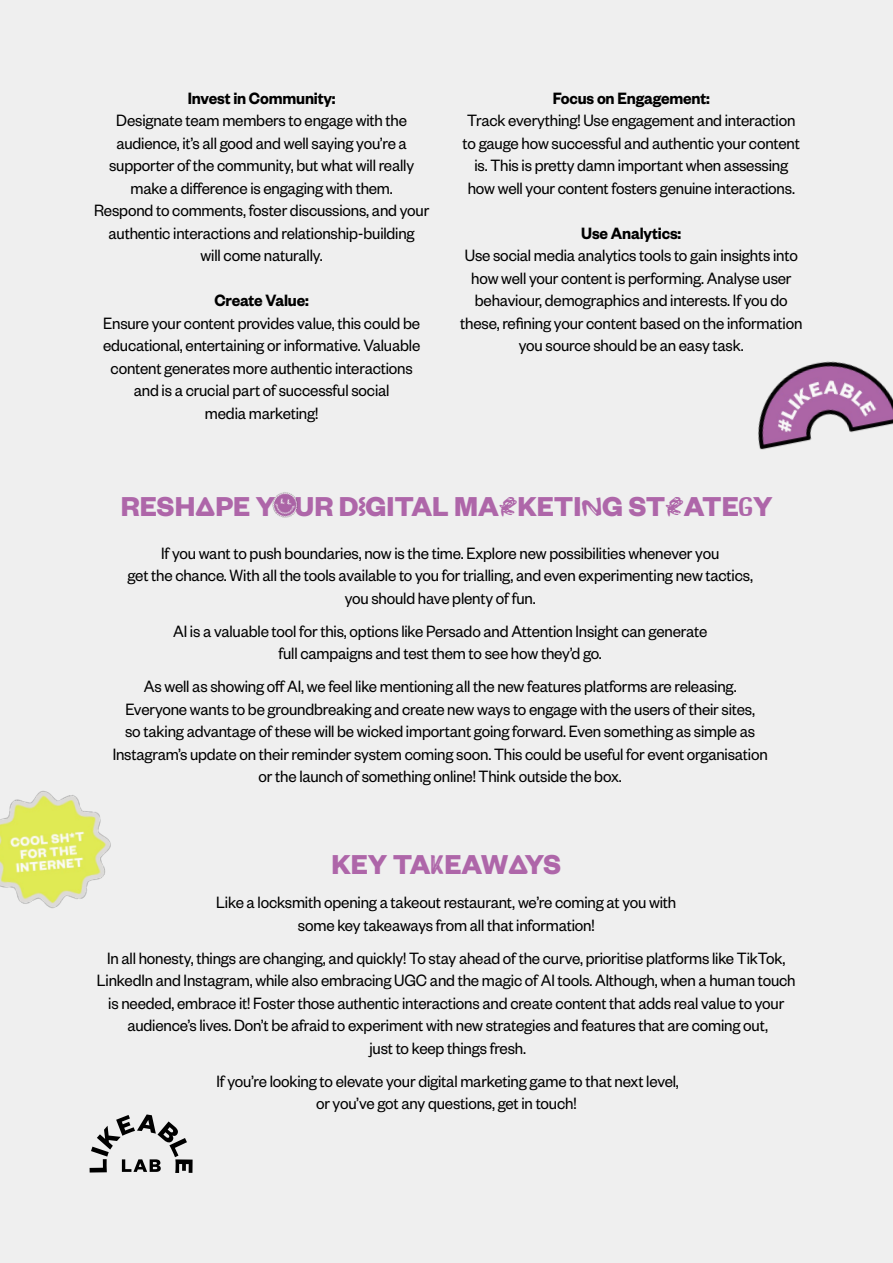
<style>
.page{position:relative;width:893px;height:1263px;background:#efefef}
.page>*{position:absolute;margin:0;border:0;box-sizing:border-box;transform-origin:0 0}
.t1{font:700 30px "Founders Grotesk";color:#ae66a9}
.t2{font:700 30px "Founders Grotesk";letter-spacing:-.02em;color:#ae66a9}
.t3{font:18px/22.5px "Founders Grotesk";letter-spacing:-.01em;color:#000;text-align:center;scale:.94 1}
.t4{font:600 18px "Founders Grotesk";letter-spacing:-.01em;color:#000;scale:.94 1}
.s1{font-family:"Secondary";font-weight:400}
</style>
<div class="page">
<svg style="left:90px;top:1114px;width:103px;height:59px"></svg>
<img style="left:0;top:791px;width:111px;height:117px">
<img style="left:272px;top:492px;width:26px;height:26px">
<img style="left:758px;top:361px;width:135px;height:89px">
<p class="t4" style="left:188px;top:87px;width:159px">Invest in Community:</p>
<p class="t3" style="left:94px;top:108px;width:358px">Designate team members to engage with the audience, it’s all good and well saying you’re a supporter of the community, but what will really make a difference is engaging with them.<br>Respond to comments, foster discussions, and your authentic interactions and relationship-building<br>will come naturally.</p>
<p class="t4" style="left:214px;top:289px;width:102px">Create Value:</p>
<p class="t3" style="left:103px;top:311px;width:339px">Ensure your content provides value, this could be educational, entertaining or informative. Valuable content generates more authentic interactions and is a crucial part of successful social<br>media marketing!</p>
<p class="t4" style="left:553px;top:87px;width:169px">Focus on Engagement:</p>
<p class="t3" style="left:463px;top:108px;width:360px">Track everything! Use engagement and interaction to gauge how successful and authentic your content is. This is pretty damn important when assessing how well your content fosters genuine interactions.</p>
<p class="t4" style="left:581px;top:222px;width:108px">Use Analytics:</p>
<p class="t3" style="left:460px;top:243px;width:365px">Use social media analytics tools to gain insights into how well your content is performing. Analyse user behaviour, demographics and interests. If you do these, refining your content based on the information you source should be an easy task.</p>
<h1 class="t1" style="left:121px;top:487px;width:653px">RESH<span class="s1">A</span>PE YOUR D<span class="s1">I</span>GITAL MA<span class="s1">R</span>KETI<span class="s1">N</span>G ST<span class="s1">R</span>ATE<span class="s1">G</span>Y</h1>
<p class="t3" style="left:127px;top:541px;width:667px">If you want to push boundaries, now is the time. Explore new possibilities whenever you<br>get the chance. With all the tools available to you for trialling, and even experimenting new tactics, you should have plenty of fun.</p>
<p class="t3" style="left:173px;top:619px;width:570px">AI is a valuable tool for this, options like Persado and Attention Insight can generate full campaigns and test them to see how they’d go.</p>
<p class="t3" style="left:113px;top:674px;width:698px">As well as showing off AI, we feel like mentioning all the new features platforms are releasing.<br>Everyone wants to be groundbreaking and create new ways to engage with the users of their sites,<br>so taking advantage of these will be wicked important going forward. Even something as simple as Instagram’s update on their reminder system coming soon. This could be useful for event organisation or the launch of something online! Think outside the box.</p>
<h1 class="t2" style="left:332px;top:845px;width:231px">KEY TA<span class="s1">K</span>EAW<span class="s1">A</span>YS</h1>
<p class="t3" style="left:216px;top:890px;width:491px">Like a locksmith opening a takeout restaurant, we’re coming at you with some key takeaways from all that information!</p>
<p class="t3" style="left:97px;top:946px;width:745px">In all honesty, things are changing, and quickly! To stay ahead of the curve, prioritise platforms like TikTok, LinkedIn and Instagram, while also embracing UGC and the magic of AI tools. Although, when a human touch is needed, embrace it! Foster those authentic interactions and create content that adds real value to your audience’s lives. Don’t be afraid to experiment with new strategies and features that are coming out,<br>just to keep things fresh.</p>
<p class="t3" style="left:217px;top:1069px;width:493px">If you’re looking to elevate your digital marketing game to that next level, or you’ve got any questions, get in touch!</p>
</div>
